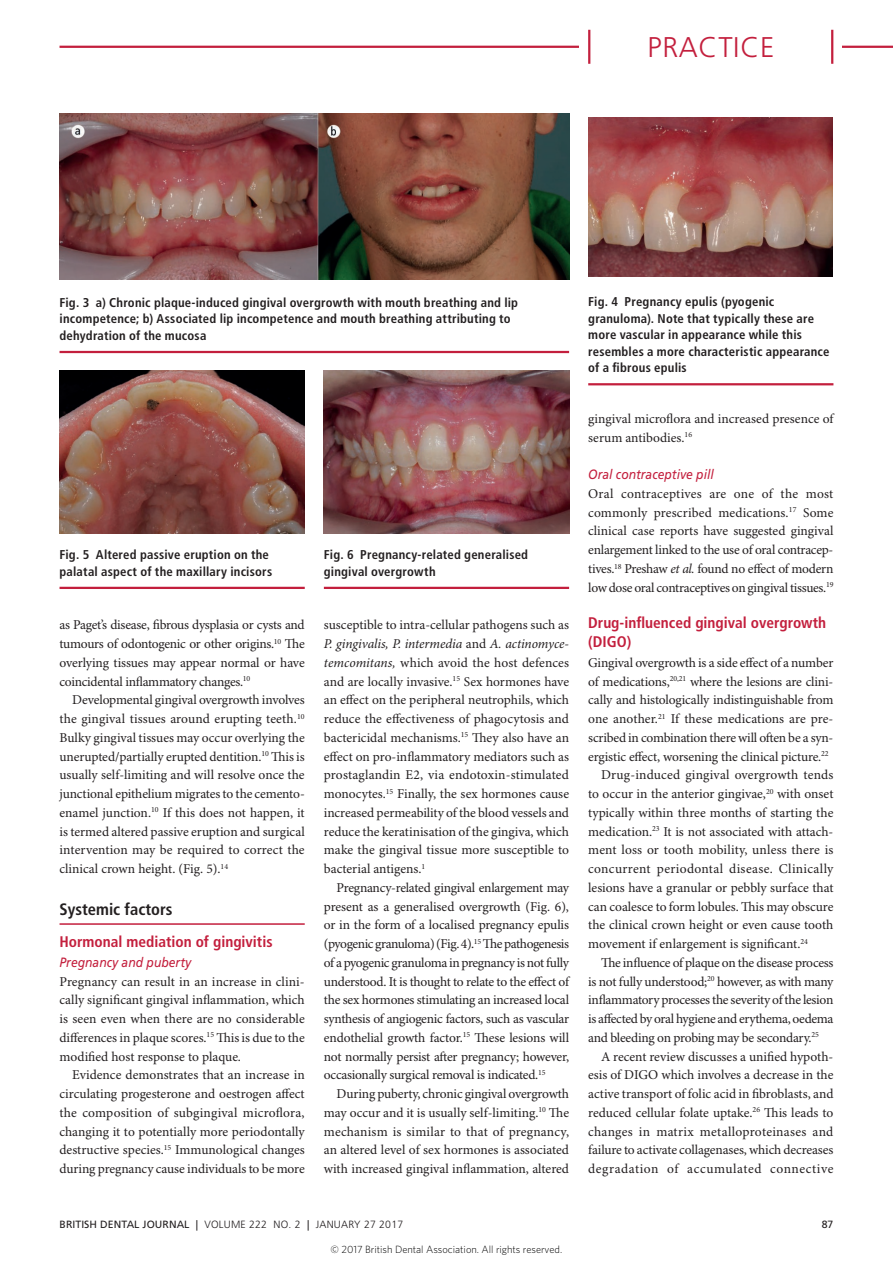
<style>
.page{position:relative;width:893px;height:1263px;background:#fff}
.page>*{position:absolute;margin:0;border:0;box-sizing:border-box;transform-origin:0 0}
.t1{font:28.5px "Frutiger LT Std Light 2";letter-spacing:.025em;color:#c31f3d}
.crosshead_1{font:700 condensed 16.5px "Frutiger LT Std";color:#231f20}
.crosshead_2{font:700 condensed 15.3px/18.8px "Frutiger LT Std";color:#c31f3d}
.body{font:13.5px/18.8px "Minion Pro";letter-spacing:-.005em;color:#231f20;text-align:justify}
.body_fullout{font:13.5px/18.8px "Minion Pro";letter-spacing:-.015em;color:#231f20;text-align:justify}
.crosshead_3{font:italic 13.5px "Frutiger LT Std";color:#c31f3d;scale:.9 1}
.table_fig_caption{font:700 condensed 12.75px/16.5px "Frutiger LT Std";letter-spacing:.015em;color:#231f20}
.t2{font:300 10.5px "Frutiger LT Std";letter-spacing:.02em;color:#231f20}
.t3{font:300 10.5px "Whitney";color:#000}
.t4{font:10.5px "Frutiger LT Std";color:#231f20}
.s1{font-style:italic}
.s2{font-weight:400}
</style>
<div class="page">
<hr style="left:60px;top:923px;width:245px;height:2px;background:#c31f3d">
<hr style="left:588px;top:383px;width:245px;height:2px;background:#c31f3d">
<img style="left:588px;top:117px;width:244px;height:159px">
<hr style="left:60px;top:587px;width:245px;height:2px;background:#c31f3d">
<img style="left:60px;top:371px;width:245px;height:163px">
<hr style="left:324px;top:587px;width:245px;height:2px;background:#c31f3d">
<img style="left:324px;top:371px;width:245px;height:163px">
<hr style="left:60px;top:351px;width:509px;height:2px;background:#c31f3d">
<img style="left:60px;top:113px;width:509px;height:166px">
<hr style="left:60px;top:46px;width:833px;height:2px;background:#c31f3d">
<div style="left:580px;top:30px;width:262px;height:34px;background:#fff"></div>
<hr style="left:831px;top:30px;width:2px;height:34px;background:#c31f3d">
<hr style="left:588px;top:30px;width:2px;height:34px;background:#c31f3d">
<h1 class="t1" style="left:647px;top:31px;width:128px">PRACTICE</h1>
<p class="table_fig_caption" style="left:60px;top:294px;width:460px">Fig. 3 a) Chronic plaque-induced gingival overgrowth with mouth breathing and lip incompetence; b) Associated lip incompetence and mouth breathing attributing to dehydration of the mucosa</p>
<p class="table_fig_caption" style="left:60px;top:547px;width:214px">Fig. 5 Altered passive eruption on the palatal aspect of the maxillary incisors</p>
<p class="table_fig_caption" style="left:324px;top:547px;width:206px">Fig. 6 Pregnancy-related generalised gingival overgrowth</p>
<p class="body_fullout" style="left:60px;top:616px;width:247px">as Paget’s disease, fibrous dysplasia or cysts and tumours of odontogenic or other origins.<sup>10</sup> The overlying tissues may appear normal or have coincidental inflammatory changes.<sup>10</sup></p>
<p class="body" style="left:60px;top:691px;width:247px;text-indent:13px">Developmental gingival overgrowth involves the gingival tissues around erupting teeth.<sup>10<br></sup>Bulky gingival tissues may occur overlying the unerupted/partially erupted dentition.<sup>10</sup> This is usually self-limiting and will resolve once the junctional epithelium migrates to the cemento&shy;enamel junction.<sup>10</sup> If this does not happen, it is termed altered passive eruption and surgical intervention may be required to correct the clinical crown height. (Fig. 5).<sup>14</sup></p>
<p class="crosshead_1" style="left:60px;top:899px;width:114px">Systemic factors</p>
<p class="crosshead_2" style="left:60px;top:932px;width:215px">Hormonal mediation of gingivitis</p>
<p class="crosshead_3" style="left:60px;top:954px;width:148px">Pregnancy and puberty</p>
<p class="body_fullout" style="left:60px;top:972px;width:247px">Pregnancy can result in an increase in clini&shy;cally significant gingival inflammation, which is seen even when there are no considerable differences in plaque scores.<sup>15</sup> This is due to the modified host response to plaque.</p>
<p class="body" style="left:60px;top:1066px;width:247px;text-indent:13px">Evidence demonstrates that an increase in circulating progesterone and oestrogen affect the composition of subgingival microflora, changing it to potentially more periodontally destructive species.<sup>15</sup> Immunological changes during pregnancy cause individuals to be more</p>
<p class="body" style="left:324px;top:616px;width:247px">susceptible to intra-cellular pathogens such as <span class="s1">P. gingivalis, P. intermedia</span> and <span class="s1">A. actinomyce&shy;temcomitans,</span> which avoid the host defences and are locally invasive.<sup>15</sup> Sex hormones have an effect on the peripheral neutrophils, which reduce the effectiveness of phagocytosis and bactericidal mechanisms.<sup>15</sup> They also have an effect on pro-inflammatory mediators such as prostaglandin E2, via endotoxin-stimulated monocytes.<sup>15</sup> Finally, the sex hormones cause increased permeability of the blood vessels and reduce the keratinisation of the gingiva, which make the gingival tissue more susceptible to bacterial antigens.<sup>1</sup></p>
<p class="body" style="left:324px;top:879px;width:247px;text-indent:13px">Pregnancy-related gingival enlargement may present as a generalised overgrowth (Fig. 6), or in the form of a localised pregnancy epulis (pyogenic granuloma) (Fig. 4).<sup>15</sup> The pathogenesis of a pyogenic granuloma in pregnancy is not fully understood. It is thought to relate to the effect of the sex hormones stimulating an increased local synthesis of angiogenic factors, such as vascular endothelial growth factor.<sup>15</sup> These lesions will not normally persist after pregnancy; however, occasionally surgical removal is indicated.<sup>15</sup></p>
<p class="body" style="left:324px;top:1085px;width:247px;text-indent:13px">During puberty, chronic gingival overgrowth may occur and it is usually self-limiting.<sup>10</sup> The mechanism is similar to that of pregnancy, an altered level of sex hormones is associated with increased gingival inflammation, altered</p>
<p class="table_fig_caption" style="left:588px;top:293px;width:243px">Fig. 4 Pregnancy epulis (pyogenic granuloma). Note that typically these are more vascular in appearance while this resembles a more characteristic appearance of a fibrous epulis</p>
<p class="body" style="left:588px;top:410px;width:247px">gingival microflora and increased presence of serum antibodies.<sup>16</sup></p>
<p class="crosshead_3" style="left:588px;top:467px;width:141px">Oral contraceptive pill</p>
<p class="body_fullout" style="left:588px;top:485px;width:247px">Oral contraceptives are one of the most commonly prescribed medications.<sup>17</sup> Some clinical case reports have suggested gingival enlargement linked to the use of oral contracep&shy;tives.<sup>18</sup> Preshaw <span class="s1">et al.</span> found no effect of modern low dose oral contraceptives on gingival tissues.<sup>19</sup></p>
<p class="crosshead_2" style="left:588px;top:613px;width:239px">Drug-influenced gingival overgrowth (DIGO)</p>
<p class="body_fullout" style="left:588px;top:654px;width:247px">Gingival overgrowth is a side effect of a number of medications,<sup>20,21</sup> where the lesions are clini&shy;cally and histologically indistinguishable from one another.<sup>21</sup> If these medications are pre&shy;scribed in combination there will often be a syn&shy;ergistic effect, worsening the clinical picture.<sup>22</sup></p>
<p class="body" style="left:588px;top:766px;width:247px;text-indent:13px">Drug-induced gingival overgrowth tends to occur in the anterior gingivae,<sup>20</sup> with onset typically within three months of starting the medication.<sup>23</sup> It is not associated with attach&shy;ment loss or tooth mobility, unless there is concurrent periodontal disease. Clinically lesions have a granular or pebbly surface that can coalesce to form lobules. This may obscure the clinical crown height or even cause tooth movement if enlargement is significant.<sup>24</sup></p>
<p class="body" style="left:588px;top:954px;width:247px;text-indent:13px">The influence of plaque on the disease process is not fully understood;<sup>20</sup> however, as with many inflammatory processes the severity of the lesion is affected by oral hygiene and erythema, oedema and bleeding on probing may be secondary.<sup>25</sup></p>
<p class="body" style="left:588px;top:1047px;width:247px;text-indent:13px">A recent review discusses a unified hypoth&shy;esis of DIGO which involves a decrease in the active transport of folic acid in fibroblasts, and reduced cellular folate uptake.<sup>26</sup> This leads to changes in matrix metalloproteinases and failure to activate collagenases, which decreases degradation of accumulated connective</p>
<p class="t2" style="left:60px;top:1219px;width:345px"><span class="s2">BRITISH DENTAL JOURNAL |</span> VOLUME 222 NO. 2 <span class="s2">|</span> JANUARY 27 2017</p>
<p class="t4" style="left:822px;top:1218px;width:13px">87</p>
<p class="t3" style="left:330px;top:1243px;width:233px">© 2017 British Dental Association. All rights reserved.</p>
</div>
